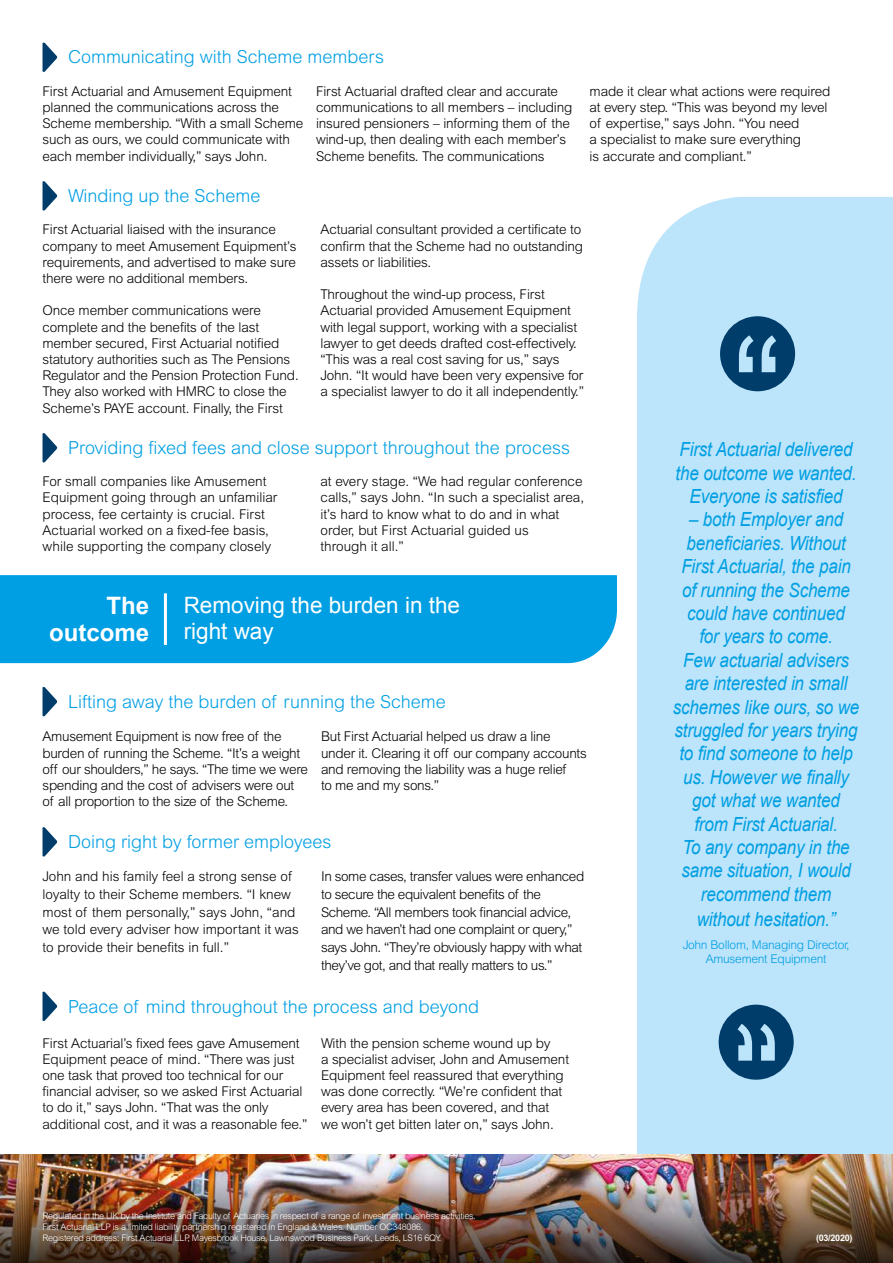
<style>
.page{position:relative;width:893px;height:1263px;background:#fff}
.page>*{position:absolute;margin:0;border:0;box-sizing:border-box;transform-origin:0 0}
.t1{font:700 24px/27px "Arial";color:#fff;text-align:right}
.t2{font:22.5px/25.5px "Arial";color:#fff}
.t3{font:italic 19.5px/23.4px "Arial";letter-spacing:-.01em;color:#009fe3;text-align:center;scale:.87 1}
.t4{font:300 18px "Arial";color:#009fe3}
.t5{font:300 13.5px/16.2px "Arial";letter-spacing:-.01em;color:#000}
.t6{font:300 13.5px/17.7px "Arial";letter-spacing:-.03em;color:#000}
.t7{font:300 12px/14.4px "Arial";letter-spacing:-.02em;color:#009fe3;text-align:center}
.t8{font:300 9px/10.8px "Arial";letter-spacing:-.03em;color:#fff}
.t9{font:700 9px "Arial";letter-spacing:-.03em;color:#fff}
</style>
<div class="page">
<div style="left:637px;top:197px;width:256px;height:957px;background:#bce4fa"></div>
<img style="left:0;top:1154px;width:893px;height:25px">
<img style="left:0;top:1179px;width:893px;height:84px">
<div style="left:0;top:575px;width:617px;height:88px;background:#009fe3"></div>
<svg style="left:43px;top:686px;width:15px;height:31px"></svg>
<svg style="left:43px;top:827px;width:15px;height:30px"></svg>
<svg style="left:43px;top:991px;width:15px;height:30px"></svg>
<svg style="left:43px;top:42px;width:15px;height:30px"></svg>
<svg style="left:43px;top:181px;width:15px;height:30px"></svg>
<svg style="left:43px;top:433px;width:15px;height:30px"></svg>
<svg style="left:720px;top:316px;width:75px;height:75px;background:#41769b"></svg>
<svg style="left:719px;top:1005px;width:75px;height:75px;background:#41769b"></svg>
<hr style="left:164px;top:593px;width:3px;height:52px;background:#fff">
<h3 class="t4" style="left:68px;top:47px;width:318px">Communicating with Scheme members</h3>
<p class="t5" style="left:43px;top:83px;width:262px">First Actuarial and Amusement Equipment planned the communications across the Scheme membership. “With a small Scheme such as ours, we could communicate with each member individually,” says John.</p>
<p class="t5" style="left:316px;top:83px;width:258px">First Actuarial drafted clear and accurate communications to all members – including insured pensioners – informing them of the wind-up, then dealing with each member’s Scheme benefits. The communications</p>
<p class="t5" style="left:590px;top:83px;width:242px">made it clear what actions were required at every step. “This was beyond my level of expertise,” says John. “You need<br>a specialist to make sure everything<br>is accurate and compliant.”</p>
<h3 class="t4" style="left:68px;top:186px;width:194px">Winding up the Scheme</h3>
<p class="t5" style="left:43px;top:221px;width:256px">First Actuarial liaised with the insurance company to meet Amusement Equipment’s requirements, and advertised to make sure there were no additional members.</p>
<p class="t5" style="left:43px;top:302px;width:258px">Once member communications were complete and the benefits of the last member secured, First Actuarial notified statutory authorities such as The Pensions Regulator and the Pension Protection Fund.<br>They also worked with HMRC to close the Scheme’s PAYE account. Finally, the First</p>
<p class="t5" style="left:320px;top:221px;width:264px">Actuarial consultant provided a certificate to confirm that the Scheme had no outstanding assets or liabilities.</p>
<p class="t5" style="left:320px;top:286px;width:265px">Throughout the wind-up process, First Actuarial provided Amusement Equipment with legal support, working with a specialist lawyer to get deeds drafted cost-effectively. “This was a real cost saving for us,” says John. “It would have been very expensive for a specialist lawyer to do it all independently.”</p>
<h3 class="t4" style="left:68px;top:437px;width:503px">Providing fixed fees and close support throughout the process</h3>
<p class="t5" style="left:43px;top:473px;width:236px">For small companies like Amusement Equipment going through an unfamiliar process, fee certainty is crucial. First Actuarial worked on a fixed-fee basis, while supporting the company closely</p>
<p class="t5" style="left:320px;top:473px;width:265px">at every stage. “We had regular conference calls,” says John. “In such a specialist area, it’s hard to know what to do and in what order, but First Actuarial guided us<br>through it all.”</p>
<h1 class="t1" style="left:49px;top:593px;width:102px">The outcome</h1>
<h2 class="t2" style="left:184px;top:593px;width:278px">Removing the burden in the right way</h2>
<h3 class="t4" style="left:68px;top:691px;width:379px">Lifting away the burden of running the Scheme</h3>
<p class="t5" style="left:43px;top:728px;width:267px">Amusement Equipment is now free of the burden of running the Scheme. “It’s a weight off our shoulders,” he says. “The time we were spending and the cost of advisers were out of all proportion to the size of the Scheme.</p>
<p class="t5" style="left:321px;top:728px;width:267px">But First Actuarial helped us draw a line under it. Clearing it off our company accounts and removing the liability was a huge relief<br>to me and my sons.”</p>
<h3 class="t4" style="left:68px;top:831px;width:265px">Doing right by former employees</h3>
<p class="t5" style="left:43px;top:867px;width:258px;line-height:17.7px">John and his family feel a strong sense of loyalty to their Scheme members. “I knew most of them personally,” says John, “and we told every adviser how important it was to provide their benefits in full.”</p>
<p class="t6" style="left:321px;top:867px;width:265px">In some cases, transfer values were enhanced to secure the equivalent benefits of the Scheme. “All members took financial advice, and we haven’t had one complaint or query,” says John. “They’re obviously happy with what they’ve got, and that really matters to us.”</p>
<h3 class="t4" style="left:68px;top:996px;width:413px">Peace of mind throughout the process and beyond</h3>
<p class="t5" style="left:43px;top:1035px;width:266px">First Actuarial’s fixed fees gave Amusement Equipment peace of mind. “There was just one task that proved too technical for our financial adviser, so we asked First Actuarial to do it,” says John. “That was the only additional cost, and it was a reasonable fee.”</p>
<p class="t5" style="left:321px;top:1035px;width:250px">With the pension scheme wound up by<br>a specialist adviser, John and Amusement Equipment feel reassured that everything was done correctly. “We’re confident that every area has been covered, and that we won’t get bitten later on,” says John.</p>
<p class="t8" style="left:43px;top:1210px;width:435px">Regulated in the UK by the Institute and Faculty of Actuaries in respect of a range of investment business activities.<br>First Actuarial LLP is a limited liability partnership registered in England &amp; Wales. Number OC348086.<br>Registered address: First Actuarial LLP, Mayesbrook House, Lawnswood Business Park, Leeds, LS16 6QY.</p>
<h3 class="t3" style="left:676px;top:438px;width:210px">First Actuarial delivered the outcome we wanted.<br>Everyone is satisfied</h3>
<p class="t3" style="left:673px;top:508px;width:216px">– both Employer and beneficiaries. Without<br>First Actuarial, the pain of running the Scheme could have continued<br>for years to come.<br>Few actuarial advisers are interested in small schemes like ours, so we struggled for years trying to find someone to help us. However we finally got what we wanted<br>from First Actuarial.<br>To any company in the same situation, I would recommend them</p>
<h3 class="t3" style="left:697px;top:908px;width:161px">without hesitation.”</h3>
<p class="t7" style="left:683px;top:937px;width:168px">John Bollom, Managing Director,<br>Amusement Equipment</p>
<p class="t9" style="left:816px;top:1232px;width:38px">(03/2020)</p>
</div>
